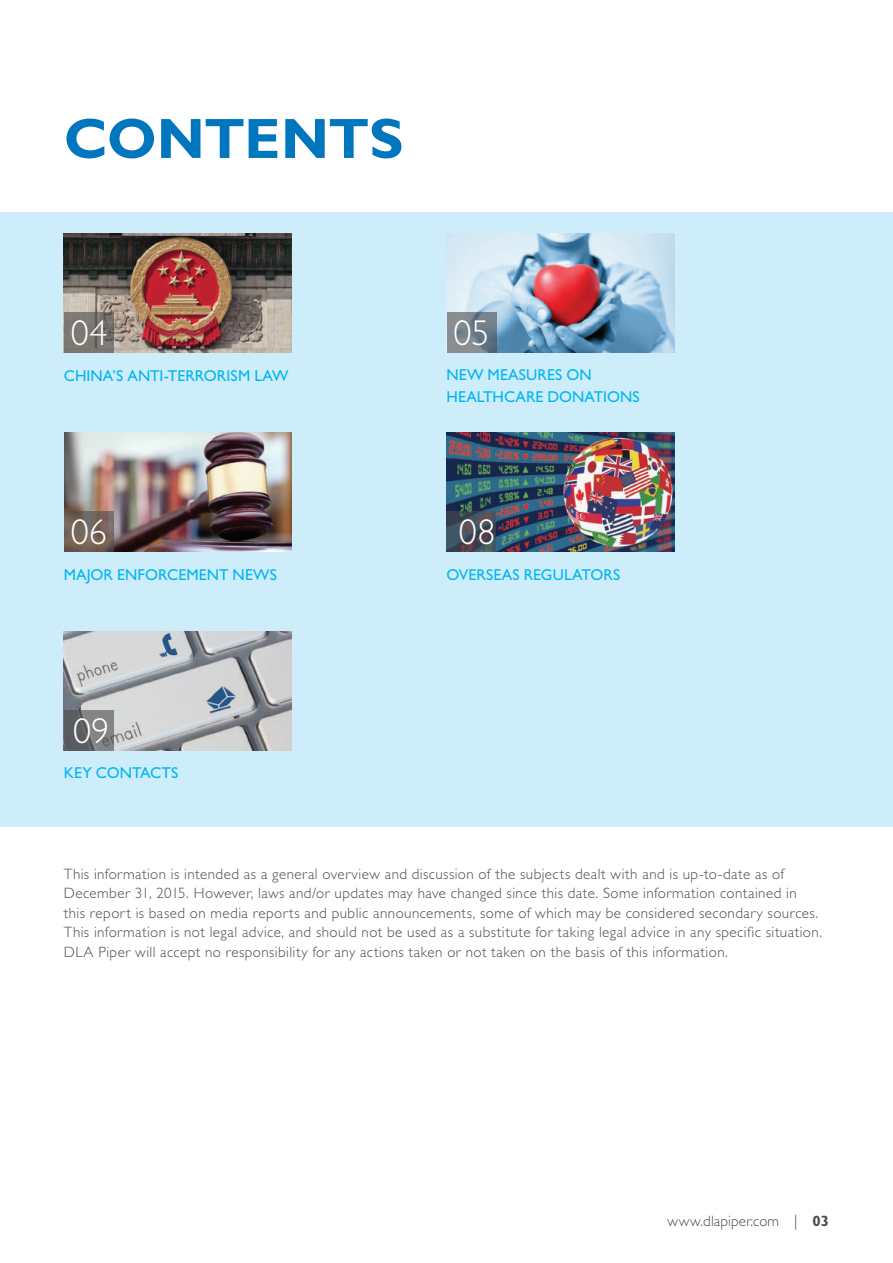
<style>
.page{position:relative;width:893px;height:1263px;background:#fff}
.page>*{position:absolute;margin:0;border:0;box-sizing:border-box;transform-origin:0 0}
.t1{font:700 57px "Gill Sans Std";letter-spacing:-.015em;color:#0076be}
.t2{font:300 36px "Gill Sans Std";letter-spacing:.01em;color:#fff}
.t3{font:15.75px/22px "Gill Sans Std";letter-spacing:.005em;color:#00b5f0}
.t4{font:300 15px/19.5px "Gill Sans Std";letter-spacing:.03em;color:#4b4c4d}
.t5{font:300 15px "Gill Sans Std";letter-spacing:.01em;color:#4b4c4d}
.s1{font-weight:700}
</style>
<div class="page">
<div style="left:0;top:213px;width:893px;height:614px;background:#ceedfb"></div>
<img style="left:64px;top:234px;width:227px;height:119px">
<svg style="left:64px;top:312px;width:50px;height:41px;background:#78746f"></svg>
<img style="left:65px;top:433px;width:226px;height:119px">
<svg style="left:64px;top:511px;width:50px;height:41px;background:#726259"></svg>
<img style="left:446px;top:234px;width:228px;height:119px">
<svg style="left:447px;top:312px;width:50px;height:41px;background:#76828b"></svg>
<img style="left:446px;top:433px;width:228px;height:119px">
<svg style="left:446px;top:511px;width:50px;height:41px;background:#454b56"></svg>
<img style="left:64px;top:631px;width:227px;height:119px">
<svg style="left:64px;top:710px;width:50px;height:40px;background:#6f7072"></svg>
<h1 class="t1" style="left:64px;top:105px;width:341px">CONTENTS</h1>
<h2 class="t2" style="left:71px;top:313px;width:38px">04</h2>
<p class="t3" style="left:64px;top:364px;width:226px">CHINA’S ANTI-TERRORISM LAW</p>
<h2 class="t2" style="left:71px;top:512px;width:38px">06</h2>
<p class="t3" style="left:64px;top:563px;width:215px">MAJOR ENFORCEMENT NEWS</p>
<h2 class="t2" style="left:73px;top:710px;width:38px">09</h2>
<p class="t3" style="left:64px;top:762px;width:116px">KEY CONTACTS</p>
<h2 class="t2" style="left:454px;top:313px;width:37px">05</h2>
<p class="t3" style="left:446px;top:364px;width:195px">NEW MEASURES ON<br>HEALTHCARE DONATIONS</p>
<h2 class="t2" style="left:459px;top:512px;width:38px">08</h2>
<p class="t3" style="left:446px;top:563px;width:175px">OVERSEAS REGULATORS</p>
<p class="t4" style="left:64px;top:864px;width:760px">This information is intended as a general overview and discussion of the subjects dealt with and is up-to-date as of December 31, 2015. However, laws and/or updates may have changed since this date. Some information contained in<br>this report is based on media reports and public announcements, some of which may be considered secondary sources.<br>This information is not legal advice, and should not be used as a substitute for taking legal advice in any specific situation.<br>DLA Piper will accept no responsibility for any actions taken or not taken on the basis of this information.</p>
<p class="t5" style="left:668px;top:1212px;width:163px">www.dlapiper.com | <span class="s1">03</span></p>
</div>
